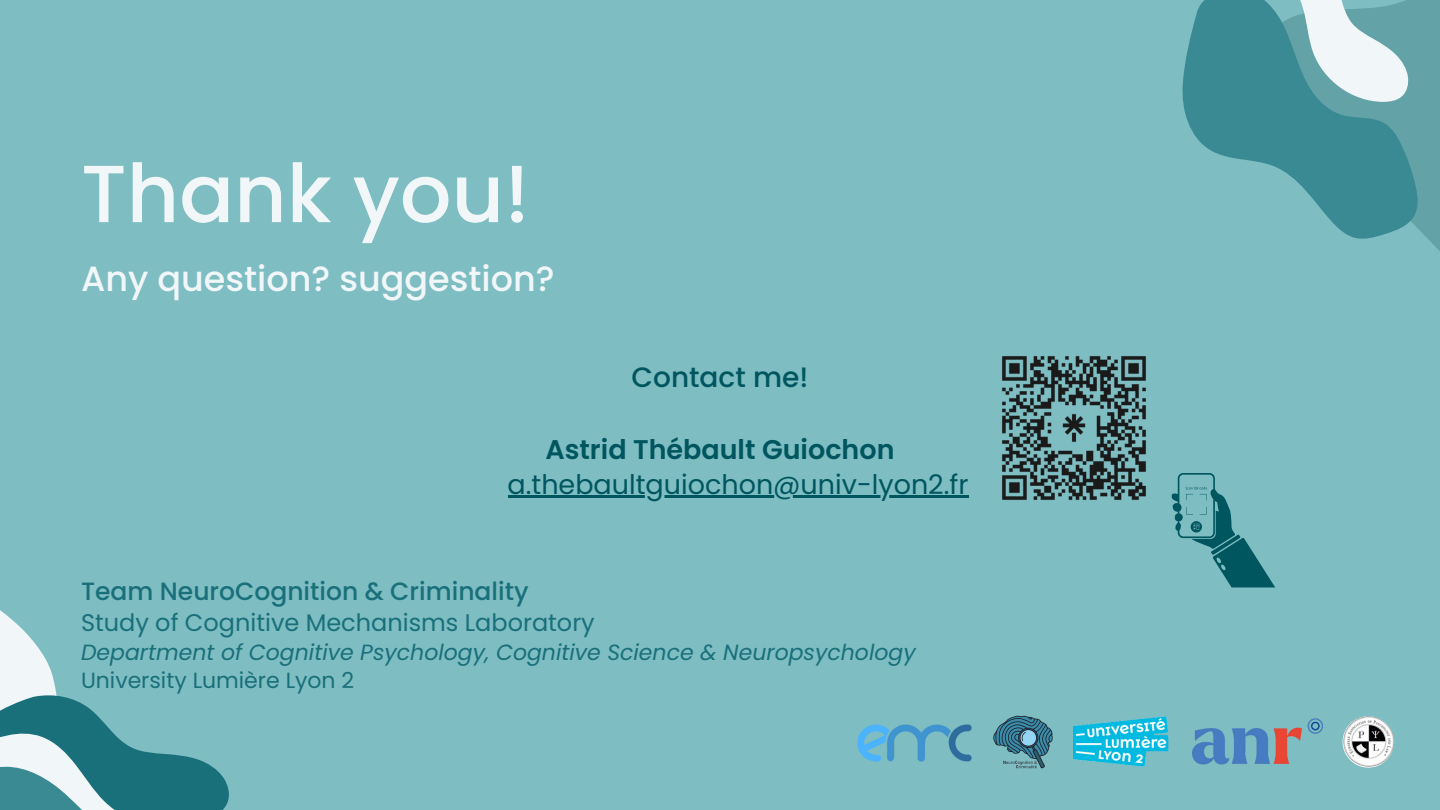
<style>
.page{position:relative;width:1440px;height:810px;background:#7ebdc2}
.page>*{position:absolute;margin:0;border:0;box-sizing:border-box;transform-origin:0 0}
.t1{font:500 81px "Poppins";color:#f1f7f8}
.t2{font:500 35px "Poppins";color:#f1f7f8}
.t3{font:500 28px "Poppins";color:#00565f}
.t4{font:27px "Poppins";color:#00565f}
.t5{font:600 27px "Poppins";color:#00565f}
.t6{font:500 25px "Poppins";color:#19707a}
.t7{font:24px "Poppins";color:#19707a}
.t8{font:italic 22px "Poppins";color:#19707a}
.t9{font:22px "Poppins";color:#19707a}
</style>
<div class="page">
<div style="left:1422px;top:0;width:18px;height:251px;background:#63a2a7"></div>
<svg style="left:1182px;top:0;width:240px;height:239px;fill:#3a8a94"></svg>
<svg style="left:1244px;top:0;width:167px;height:116px;background:#85b7bc"></svg>
<img style="left:857px;top:724px;width:115px;height:38px">
<img style="left:1192px;top:718px;width:131px;height:47px">
<img style="left:1074px;top:716px;width:95px;height:51px">
<img style="left:1343px;top:716px;width:51px;height:52px;border-radius:50%">
<svg style="left:0;top:622px;width:229px;height:188px"></svg>
<img style="left:993px;top:715px;width:60px;height:54px">
<img style="left:1002px;top:356px;width:144px;height:144px">
<svg style="left:1171px;top:473px;width:104px;height:114px"></svg>
<hr style="left:508px;top:495px;width:460px;height:2px;background:#00565f">
<p class="t1" style="left:81px;top:137px;width:451px">Thank you!</p>
<p class="t2" style="left:81px;top:254px;width:475px">Any question? suggestion?</p>
<p class="t3" style="left:632px;top:358px;width:178px">Contact me!</p>
<p class="t5" style="left:545px;top:431px;width:351px">Astrid Thébault Guiochon</p>
<p class="t4" style="left:508px;top:465px;width:462px">a.thebaultguiochon@univ-lyon2.fr</p>
<h3 class="t6" style="left:81px;top:574px;width:449px">Team NeuroCognition &amp; Criminality</h3>
<h4 class="t7" style="left:81px;top:606px;width:515px">Study of Cognitive Mechanisms Laboratory</h4>
<p class="t8" style="left:81px;top:637px;width:836px">Department of Cognitive Psychology, Cognitive Science &amp; Neuropsychology</p>
<p class="t9" style="left:81px;top:665px;width:275px">University Lumière Lyon 2</p>
</div>
